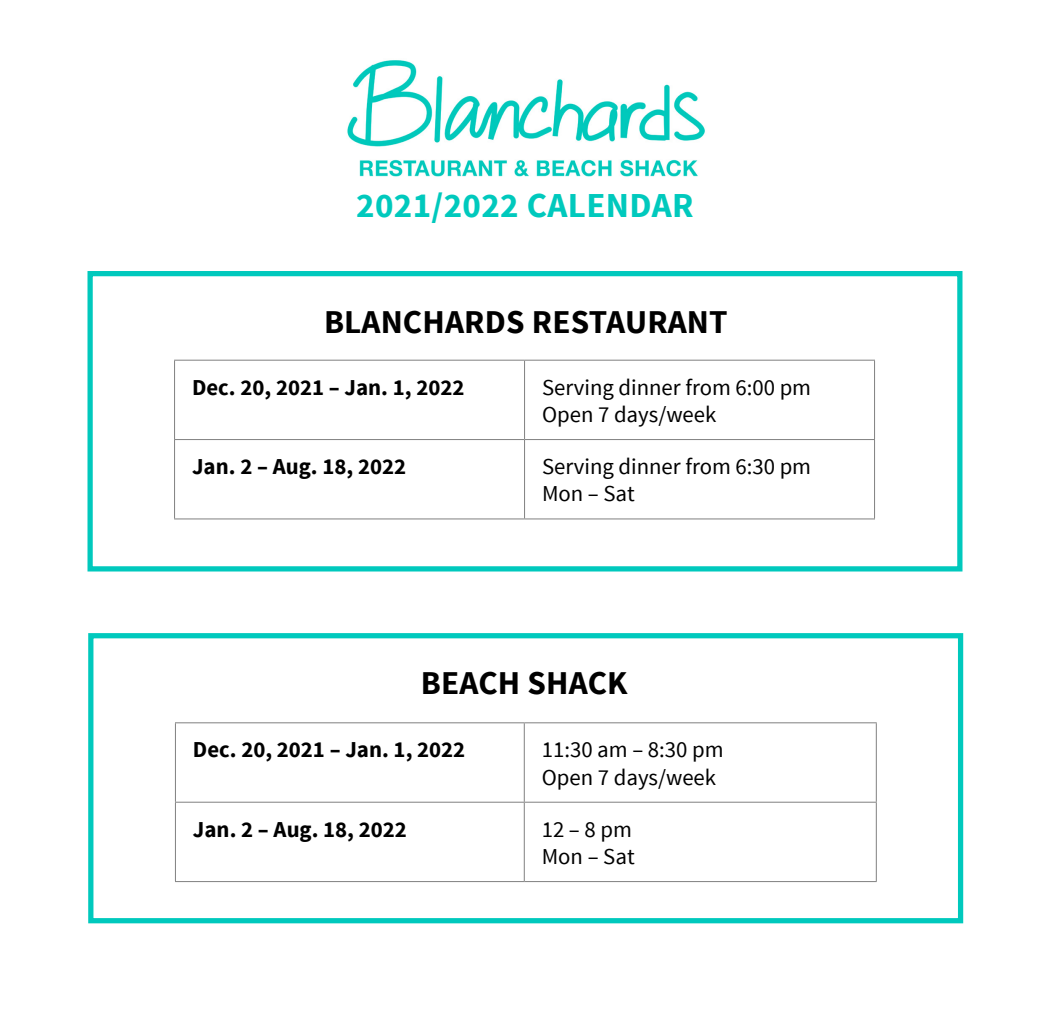
<style>
.page{position:relative;width:1050px;height:1024px;background:#fff}
.page>*{position:absolute;margin:0;border:0;box-sizing:border-box;transform-origin:0 0}
.t1{font:700 35px "Source Sans Pro";letter-spacing:.01em;color:#00c9bd}
.t2{font:700 33.25px "Source Sans Pro";letter-spacing:.005em;color:#000}
.t3{font:22.75px "Source Sans Pro";color:#000}
.t4{font:700 22.75px "Source Sans Pro";color:#000}
</style>
<div class="page">
<img style="left:347px;top:60px;width:358px;height:117px">
<div style="left:88px;top:271px;width:874px;height:300px;border:5px solid #00c9bd"></div>
<div style="left:88px;top:633px;width:875px;height:290px;border:5px solid #00c9bd"></div>
<hr style="left:175px;top:722px;width:349px;height:1px;background:#808080">
<hr style="left:175px;top:723px;width:1px;height:79px;background:#808080">
<hr style="left:524px;top:722px;width:353px;height:1px;background:#808080">
<hr style="left:524px;top:723px;width:1px;height:79px;background:#808080">
<hr style="left:876px;top:723px;width:1px;height:79px;background:#808080">
<hr style="left:175px;top:802px;width:349px;height:1px;background:#808080">
<hr style="left:175px;top:802px;width:1px;height:79px;background:#808080">
<hr style="left:524px;top:802px;width:353px;height:1px;background:#808080">
<hr style="left:524px;top:802px;width:1px;height:79px;background:#808080">
<hr style="left:876px;top:802px;width:1px;height:79px;background:#808080">
<hr style="left:175px;top:881px;width:349px;height:1px;background:#808080">
<hr style="left:524px;top:881px;width:353px;height:1px;background:#808080">
<hr style="left:174px;top:360px;width:351px;height:1px;background:#808080">
<hr style="left:174px;top:361px;width:1px;height:78px;background:#808080">
<hr style="left:525px;top:360px;width:350px;height:1px;background:#808080">
<hr style="left:524px;top:361px;width:1px;height:78px;background:#808080">
<hr style="left:874px;top:361px;width:1px;height:78px;background:#808080">
<hr style="left:174px;top:439px;width:351px;height:1px;background:#808080">
<hr style="left:174px;top:440px;width:1px;height:78px;background:#808080">
<hr style="left:525px;top:439px;width:350px;height:1px;background:#808080">
<hr style="left:524px;top:440px;width:1px;height:78px;background:#808080">
<hr style="left:874px;top:440px;width:1px;height:78px;background:#808080">
<hr style="left:174px;top:518px;width:351px;height:1px;background:#808080">
<hr style="left:525px;top:518px;width:350px;height:1px;background:#808080">
<p class="t1" style="left:356px;top:183px;width:339px">2021/2022 CALENDAR</p>
<p class="t2" style="left:324px;top:300px;width:405px">BLANCHARDS RESTAURANT</p>
<p class="t4" style="left:192px;top:372px;width:274px">Dec. 20, 2021 – Jan. 1, 2022</p>
<p class="t3" style="left:542px;top:373px;width:271px">Serving dinner from 6:00 pm</p>
<p class="t3" style="left:542px;top:400px;width:176px">Open 7 days/week</p>
<p class="t4" style="left:192px;top:452px;width:215px">Jan. 2 – Aug. 18, 2022</p>
<p class="t3" style="left:542px;top:452px;width:271px">Serving dinner from 6:30 pm</p>
<p class="t3" style="left:542px;top:480px;width:94px">Mon – Sat</p>
<p class="t2" style="left:421px;top:661px;width:208px">BEACH SHACK</p>
<p class="t4" style="left:193px;top:735px;width:274px">Dec. 20, 2021 – Jan. 1, 2022</p>
<p class="t3" style="left:542px;top:736px;width:183px">11:30 am – 8:30 pm</p>
<p class="t3" style="left:542px;top:763px;width:176px">Open 7 days/week</p>
<p class="t4" style="left:193px;top:814px;width:215px">Jan. 2 – Aug. 18, 2022</p>
<p class="t3" style="left:542px;top:815px;width:92px">12 – 8 pm</p>
<p class="t3" style="left:542px;top:842px;width:94px">Mon – Sat</p>
</div>
